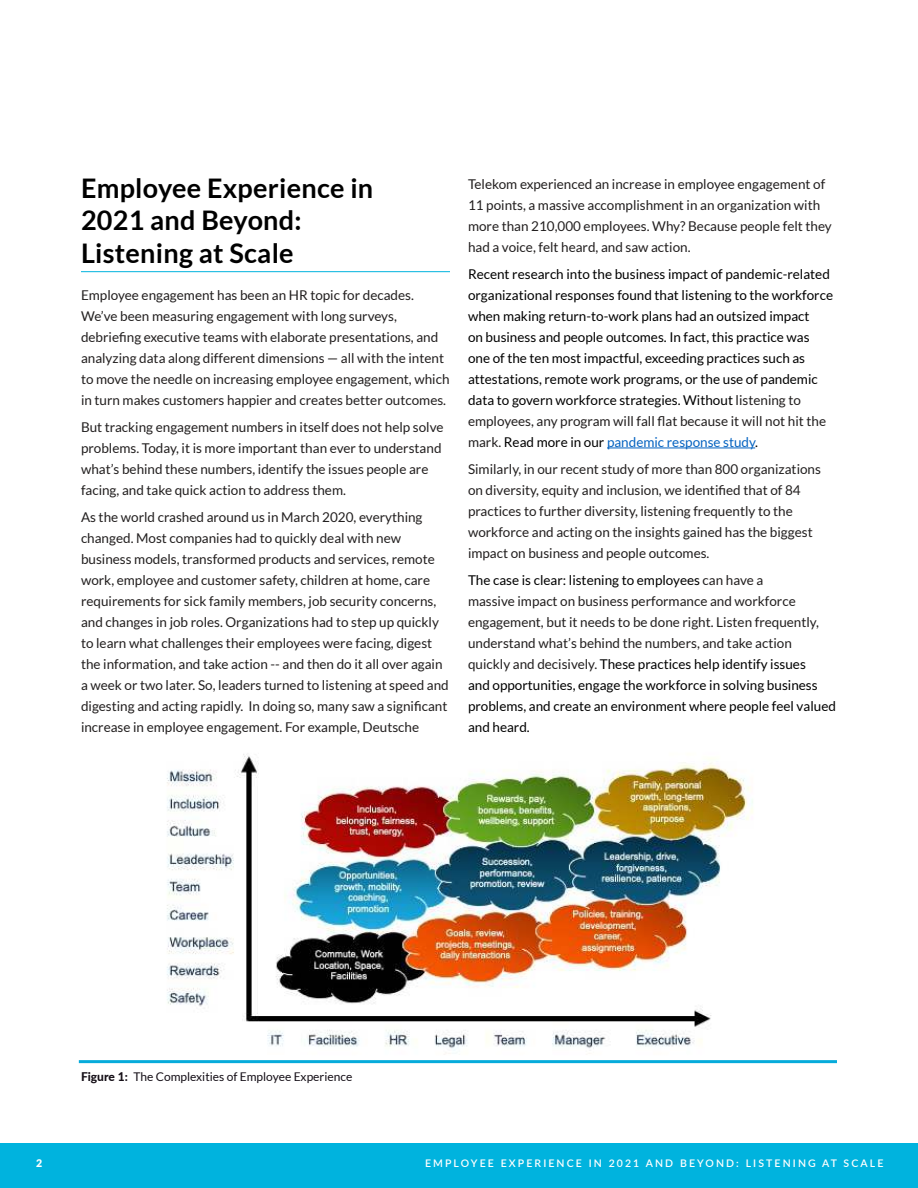
<style>
.page{position:relative;width:918px;height:1188px;background:#fff}
.page>*{position:absolute;margin:0;border:0;box-sizing:border-box;transform-origin:0 0}
.t1{font:700 27px/32.4px "Lato";letter-spacing:.01em;color:#000}
.t2{font:13.5px/21px "Lato";color:#221f1f}
.t3{font:13.5px/21px "Lato";color:#000}
.t4{font:12px "Lato";color:#150f17}
.t5{font:600 10.5px "Lato";letter-spacing:.2em;color:#fff}
.t6{font:900 10.5px "Lato";color:#fff}
.s1{color:#221f1f}
.s2{color:#0563c1}
.s3{font-weight:800}
</style>
<div class="page">
<div style="left:0;top:1143px;width:918px;height:45px;background:#00b3de"></div>
<hr style="left:81px;top:271px;width:369px;height:1px;background:#00b3de">
<hr style="left:607px;top:448px;width:148px;height:1px;background:#0563c1">
<img style="left:167px;top:754px;width:586px;height:301px">
<hr style="left:79px;top:1060px;width:758px;height:3px;background:#06abdb">
<h1 class="t1" style="left:81px;top:174px;width:294px">Employee Experience in<br>2021 and Beyond:<br>Listening at Scale</h1>
<p class="t2" style="left:81px;top:285px;width:370px">Employee engagement has been an HR topic for decades.<br>We’ve been measuring engagement with long surveys, debriefing executive teams with elaborate presentations, and analyzing data along different dimensions — all with the intent to move the needle on increasing employee engagement, which in turn makes customers happier and creates better outcomes.</p>
<p class="t2" style="left:81px;top:417px;width:364px">But tracking engagement numbers in itself does not help solve problems. Today, it is more important than ever to understand what’s behind these numbers, identify the issues people are facing, and take quick action to address them.</p>
<p class="t2" style="left:81px;top:507px;width:369px">As the world crashed around us in March 2020, everything changed. Most companies had to quickly deal with new business models, transformed products and services, remote work, employee and customer safety, children at home, care requirements for sick family members, job security concerns, and changes in job roles. Organizations had to step up quickly to learn what challenges their employees were facing, digest the information, and take action -- and then do it all over again a week or two later. So, leaders turned to listening at speed and digesting and acting rapidly. In doing so, many saw a significant increase in employee engagement. For example, Deutsche</p>
<p class="t2" style="left:468px;top:174px;width:365px">Telekom experienced an increase in employee engagement of 11 points, a massive accomplishment in an organization with more than 210,000 employees. Why? Because people felt they had a voice, felt heard, and saw action.</p>
<p class="t3" style="left:468px;top:264px;width:367px">Recent research into the business impact of pandemic-related organizational responses found that listening to the workforce when making return-to-work plans had an outsized impact<br>on business and people outcomes. In fact, this practice was one of the ten most impactful, exceeding practices such as attestations, remote work programs, or the use of pandemic data to govern workforce strategies. Without <span class="s1">listening to employees, any program will fall flat because it will not hit the mark.</span> Read more in our <span class="s2">pandemic response study</span>.</p>
<p class="t2" style="left:468px;top:459px;width:355px">Similarly, in our recent study of more than 800 organizations on diversity, equity and inclusion, we identified that of 84 practices to further diversity, listening frequently to the workforce and acting on the insights gained has the biggest impact on business and people outcomes.</p>
<p class="t3" style="left:468px;top:570px;width:369px">The case is clear: listening to employees <span class="s1">can have a<br>massive impact on business performance and workforce engagement, but it needs to be done right. Listen frequently, understand what’s behind the numbers, and take action quickly and decisively.</span> These practices help identify issues<br>and opportunities, engage the workforce in solving business problems, and create an environment where people feel valued and heard.</p>
<p class="t4" style="left:81px;top:1070px;width:273px"><span class="s3">Figure 1:</span> The Complexities of Employee Experience</p>
<p class="t6" style="left:36px;top:1157px;width:8px">2</p>
<p class="t5" style="left:425px;top:1157px;width:460px">EMPLOYEE EXPERIENCE IN 2021 AND BEYOND: LISTENING AT SCALE</p>
</div>
